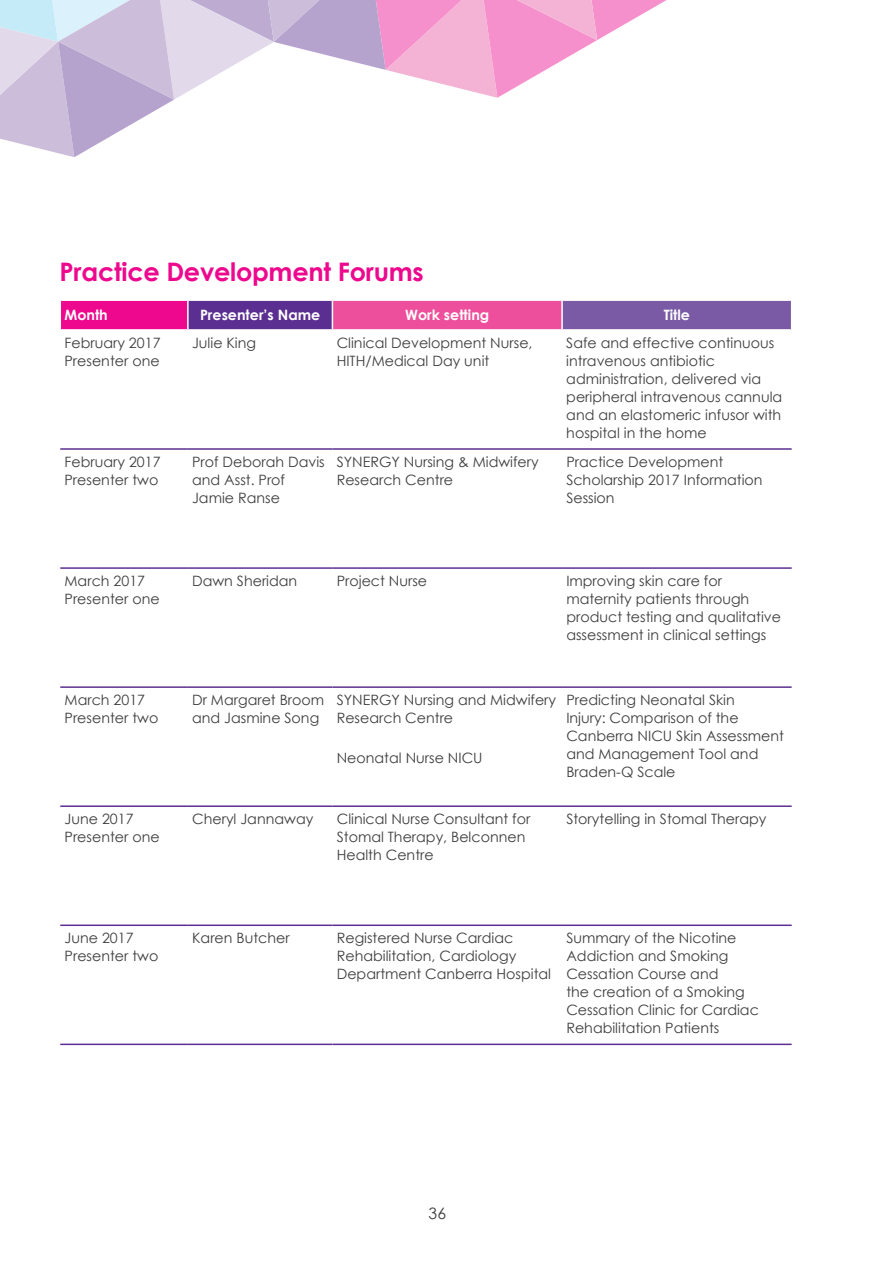
<style>
.page{position:relative;width:893px;height:1263px;background:#fff}
.page>*{position:absolute;margin:0;border:0;box-sizing:border-box;transform-origin:0 0}
.t1{font:700 25.5px "Century Gothic";letter-spacing:-.01em;color:#ed088d}
.t2{font:15.75px "Century Gothic";color:#3e3e3f}
.t3{font:14.25px/18px "Century Gothic";color:#3e3e3f}
.t4{font:700 14.25px "Century Gothic";color:#fff}
</style>
<div class="page">
<svg style="left:0;top:0;width:667px;height:157px"></svg>
<div style="left:60px;top:300px;width:128px;height:30px;background:#ed088d"></div>
<div style="left:188px;top:300px;width:144px;height:30px;background:#5b2f91"></div>
<div style="left:332px;top:300px;width:230px;height:30px;background:#ee4f9c"></div>
<div style="left:562px;top:300px;width:230px;height:30px;background:#7b5aa5"></div>
<hr style="left:60px;top:448px;width:128px;height:2px;background:#5b2f91">
<hr style="left:188px;top:448px;width:144px;height:2px;background:#5b2f91">
<hr style="left:332px;top:448px;width:230px;height:2px;background:#5b2f91">
<hr style="left:562px;top:448px;width:230px;height:2px;background:#5b2f91">
<hr style="left:60px;top:567px;width:128px;height:2px;background:#5b2f91">
<hr style="left:188px;top:567px;width:144px;height:2px;background:#5b2f91">
<hr style="left:332px;top:567px;width:230px;height:2px;background:#5b2f91">
<hr style="left:562px;top:567px;width:230px;height:2px;background:#5b2f91">
<hr style="left:60px;top:686px;width:128px;height:2px;background:#5b2f91">
<hr style="left:188px;top:686px;width:144px;height:2px;background:#5b2f91">
<hr style="left:332px;top:686px;width:230px;height:2px;background:#5b2f91">
<hr style="left:562px;top:686px;width:230px;height:2px;background:#5b2f91">
<hr style="left:60px;top:805px;width:128px;height:2px;background:#5b2f91">
<hr style="left:188px;top:805px;width:144px;height:2px;background:#5b2f91">
<hr style="left:332px;top:805px;width:230px;height:2px;background:#5b2f91">
<hr style="left:562px;top:805px;width:230px;height:2px;background:#5b2f91">
<hr style="left:60px;top:924px;width:128px;height:2px;background:#5b2f91">
<hr style="left:188px;top:924px;width:144px;height:2px;background:#5b2f91">
<hr style="left:332px;top:924px;width:230px;height:2px;background:#5b2f91">
<hr style="left:562px;top:924px;width:230px;height:2px;background:#5b2f91">
<hr style="left:60px;top:1043px;width:128px;height:2px;background:#5b2f91">
<hr style="left:188px;top:1043px;width:144px;height:2px;background:#5b2f91">
<hr style="left:332px;top:1043px;width:230px;height:2px;background:#5b2f91">
<hr style="left:562px;top:1043px;width:230px;height:2px;background:#5b2f91">
<hr style="left:60px;top:299px;width:128px;height:2px;background:#fff">
<svg style="left:60px;top:301px;width:1px;height:28px"></svg>
<hr style="left:188px;top:299px;width:144px;height:2px;background:#fff">
<hr style="left:187px;top:301px;width:2px;height:28px;background:#fff">
<hr style="left:332px;top:299px;width:230px;height:2px;background:#fff">
<svg style="left:332px;top:301px;width:1px;height:28px"></svg>
<hr style="left:562px;top:299px;width:230px;height:2px;background:#fff">
<hr style="left:561px;top:301px;width:2px;height:28px;background:#fff">
<svg style="left:791px;top:301px;width:1px;height:28px"></svg>
<hr style="left:60px;top:329px;width:128px;height:2px;background:#fff">
<hr style="left:188px;top:329px;width:144px;height:2px;background:#fff">
<hr style="left:332px;top:329px;width:230px;height:2px;background:#fff">
<hr style="left:562px;top:329px;width:230px;height:2px;background:#fff">
<h1 class="t1" style="left:60px;top:252px;width:366px">Practice Development Forums</h1>
<p class="t4" style="left:65px;top:304px;width:45px">Month</p>
<p class="t4" style="left:200px;top:304px;width:122px">Presenter’s Name</p>
<p class="t4" style="left:405px;top:304px;width:86px">Work setting</p>
<p class="t4" style="left:664px;top:304px;width:28px">Title</p>
<p class="t3" style="left:65px;top:334px;width:98px">February 2017<br>Presenter one</p>
<p class="t3" style="left:192px;top:334px;width:65px">Julie King</p>
<p class="t3" style="left:337px;top:334px;width:197px">Clinical Development Nurse,<br>HITH/Medical Day unit</p>
<p class="t3" style="left:566px;top:334px;width:217px">Safe and effective continuous intravenous antibiotic administration, delivered via peripheral intravenous cannula and an elastomeric infusor with hospital in the home</p>
<p class="t3" style="left:65px;top:453px;width:98px">February 2017<br>Presenter two</p>
<p class="t3" style="left:192px;top:453px;width:134px">Prof Deborah Davis and Asst. Prof<br>Jamie Ranse</p>
<p class="t3" style="left:337px;top:453px;width:204px">SYNERGY Nursing &amp; Midwifery<br>Research Centre</p>
<p class="t3" style="left:566px;top:453px;width:198px">Practice Development<br>Scholarship 2017 Information<br>Session</p>
<p class="t3" style="left:65px;top:572px;width:97px">March 2017<br>Presenter one</p>
<p class="t3" style="left:192px;top:572px;width:107px">Dawn Sheridan</p>
<p class="t3" style="left:337px;top:572px;width:92px">Project Nurse</p>
<p class="t3" style="left:566px;top:572px;width:216px">Improving skin care for maternity patients through product testing and qualitative assessment in clinical settings</p>
<p class="t3" style="left:65px;top:691px;width:95px">March 2017<br>Presenter two</p>
<p class="t3" style="left:192px;top:691px;width:134px">Dr Margaret Broom and Jasmine Song</p>
<p class="t3" style="left:337px;top:691px;width:221px">SYNERGY Nursing and Midwifery<br>Research Centre</p>
<p class="t3" style="left:337px;top:748px;width:147px">Neonatal Nurse NICU</p>
<p class="t3" style="left:566px;top:691px;width:219px">Predicting Neonatal Skin<br>Injury: Comparison of the<br>Canberra NICU Skin Assessment and Management Tool and<br>Braden-Q Scale</p>
<p class="t3" style="left:65px;top:810px;width:97px">June 2017<br>Presenter one</p>
<p class="t3" style="left:192px;top:810px;width:123px">Cheryl Jannaway</p>
<p class="t3" style="left:337px;top:810px;width:195px">Clinical Nurse Consultant for<br>Stomal Therapy, Belconnen<br>Health Centre</p>
<p class="t3" style="left:566px;top:810px;width:202px">Storytelling in Stomal Therapy</p>
<p class="t3" style="left:65px;top:929px;width:95px">June 2017<br>Presenter two</p>
<p class="t3" style="left:192px;top:929px;width:99px">Karen Butcher</p>
<p class="t3" style="left:337px;top:929px;width:216px">Registered Nurse Cardiac<br>Rehabilitation, Cardiology<br>Department Canberra Hospital</p>
<p class="t3" style="left:566px;top:929px;width:194px">Summary of the Nicotine<br>Addiction and Smoking<br>Cessation Course and<br>the creation of a Smoking<br>Cessation Clinic for Cardiac<br>Rehabilitation Patients</p>
<p class="t2" style="left:429px;top:1202px;width:19px">36</p>
</div>
